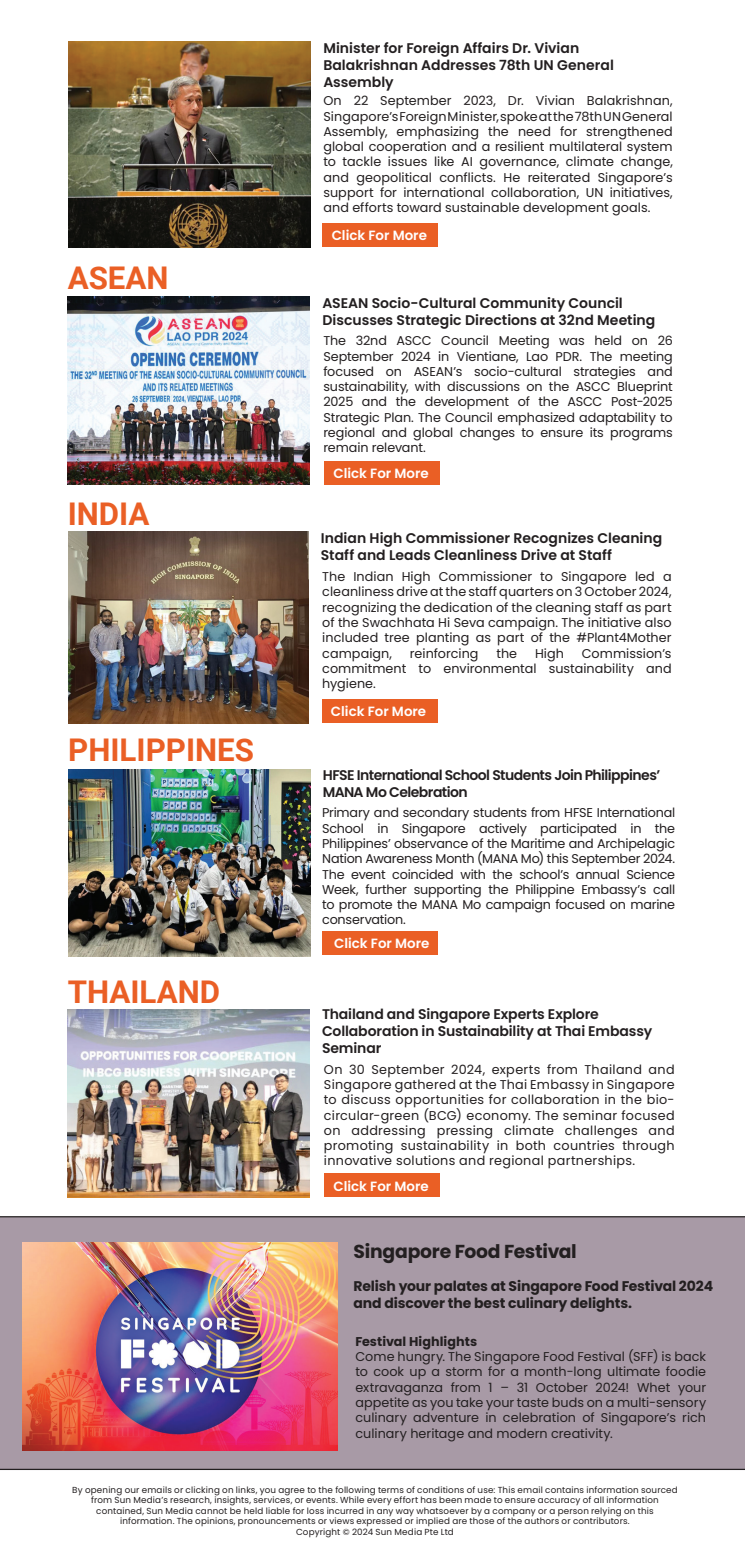
<style>
.page{position:relative;width:745px;height:1549px;background:#fff}
.page>*{position:absolute;margin:0;border:0;box-sizing:border-box;transform-origin:0 0}
.t1{font:700 31.25px "Roboto";color:#ea5f25}
.t2{font:700 18.75px "Poppins";letter-spacing:-.015em;color:#231f20}
.t3{font:600 14px/16.8px "Poppins";letter-spacing:-.005em;color:#231f20}
.t4{font:700 14px/16.8px "Poppins";letter-spacing:-.01em;color:#231f20}
.t5{font:600 14px/16.8px "Poppins";letter-spacing:-.04em;color:#231f20}
.t6{font:600 13.38px "Poppins";color:#fff}
.t7{font:12.75px/15.2px "Poppins";letter-spacing:.005em;color:#231f20;text-align:justify}
.t8{font:700 12.75px "Poppins";letter-spacing:.005em;color:#231f20}
.t9{font:8.75px/10.5px "Poppins";letter-spacing:.02em;color:#231f20;text-align:center}
</style>
<div class="page">
<img style="left:68px;top:1009px;width:241px;height:188px">
<div style="left:324px;top:1173px;width:115px;height:23px;background:#ea5f25"></div>
<img style="left:68px;top:769px;width:242px;height:187px">
<div style="left:322px;top:931px;width:115px;height:23px;background:#ea5f25"></div>
<img style="left:69px;top:41px;width:241px;height:207px">
<div style="left:322px;top:223px;width:115px;height:23px;background:#ea5f25"></div>
<img style="left:68px;top:296px;width:241px;height:188px">
<div style="left:324px;top:461px;width:115px;height:23px;background:#ea5f25"></div>
<img style="left:68px;top:532px;width:240px;height:191px">
<div style="left:322px;top:699px;width:115px;height:23px;background:#ea5f25"></div>
<div style="left:0;top:1216px;width:744px;height:253px;background:#a89aa6"></div>
<img style="left:22px;top:1242px;width:315px;height:208px">
<h1 class="t1" style="left:68px;top:256px;width:102px">ASEAN</h1>
<h1 class="t1" style="left:68px;top:492px;width:83px">INDIA</h1>
<h1 class="t1" style="left:68px;top:727px;width:187px">PHILIPPINES</h1>
<h1 class="t1" style="left:68px;top:969px;width:154px">THAILAND</h1>
<p class="t3" style="left:323px;top:40px;width:292px">Minister for Foreign Affairs Dr. Vivian<br>Balakrishnan Addresses 78th UN General<br>Assembly</p>
<p class="t7" style="left:323px;top:93px;width:351px">On 22 September 2023, Dr. Vivian Balakrishnan, Singapore’s Foreign Minister, spoke at the 78th UN General Assembly, emphasizing the need for strengthened global cooperation and a resilient multilateral system to tackle issues like AI governance, climate change, and geopolitical conflicts. He reiterated Singapore’s support for international collaboration, UN initiatives, and efforts toward sustainable development goals.</p>
<p class="t6" style="left:331px;top:228px;width:97px">Click For More</p>
<p class="t3" style="left:322px;top:294px;width:334px">ASEAN Socio-Cultural Community Council<br>Discusses Strategic Directions at 32nd Meeting</p>
<p class="t7" style="left:323px;top:333px;width:351px">The 32nd ASCC Council Meeting was held on 26<br>September 2024 in Vientiane, Lao PDR. The meeting focused on ASEAN’s socio-cultural strategies and sustainability, with discussions on the ASCC Blueprint 2025 and the development of the ASCC Post-2025<br>Strategic Plan. The Council emphasized adaptability to regional and global changes to ensure its programs remain relevant.</p>
<p class="t6" style="left:333px;top:466px;width:97px">Click For More</p>
<p class="t3" style="left:320px;top:530px;width:343px">Indian High Commissioner Recognizes Cleaning<br>Staff and Leads Cleanliness Drive at Staff</p>
<p class="t7" style="left:322px;top:569px;width:351px">The Indian High Commissioner to Singapore led a cleanliness drive at the staff quarters on 3 October 2024, recognizing the dedication of the cleaning staff as part of the Swachhata Hi Seva campaign. The initiative also included tree planting as part of the #Plant4Mother campaign,</p>
<p class="t7" style="left:409px;top:645px;width:70px">reinforcing</p>
<p class="t7" style="left:496px;top:645px;width:22px">the</p>
<p class="t7" style="left:534px;top:645px;width:30px">High</p>
<p class="t7" style="left:322px;top:645px;width:350px;text-indent:259px">Commission’s commitment to environmental sustainability and hygiene.</p>
<p class="t6" style="left:331px;top:704px;width:97px">Click For More</p>
<p class="t5" style="left:322px;top:766px;width:339px">HFSE International School Students Join Philippines’<br>MANA Mo Celebration</p>
<p class="t7" style="left:322px;top:805px;width:354px">Primary and secondary students from HFSE International School in Singapore actively participated in the Philippines’ observance of the Maritime and Archipelagic Nation Awareness Month (MANA Mo) this September 2024.<br>The event coincided with the school’s annual Science Week, further supporting the Philippine Embassy’s call to promote the MANA Mo campaign focused on marine conservation.</p>
<p class="t6" style="left:334px;top:935px;width:97px">Click For More</p>
<p class="t3" style="left:322px;top:1005px;width:331px">Thailand and Singapore Experts Explore<br>Collaboration in Sustainability at Thai Embassy<br>Seminar</p>
<p class="t7" style="left:324px;top:1061px;width:352px">On 30 September 2024, experts from Thailand and Singapore gathered at the Thai Embassy in Singapore to discuss opportunities for collaboration in the bio&shy;circular-green (BCG) economy. The seminar focused on addressing pressing climate challenges and promoting sustainability in both countries through innovative solutions and regional partnerships.</p>
<p class="t6" style="left:333px;top:1178px;width:97px">Click For More</p>
<h2 class="t2" style="left:353px;top:1240px;width:225px">Singapore Food Festival</h2>
<p class="t4" style="left:353px;top:1278px;width:361px">Relish your palates at Singapore Food Festival 2024 and discover the best culinary delights.</p>
<p class="t8" style="left:355px;top:1333px;width:123px">Festival Highlights</p>
<p class="t7" style="left:355px;top:1348px;width:352px">Come hungry. The Singapore Food Festival (SFF) is back to cook up a storm for a month-long ultimate foodie extravaganza from 1 – 31 October 2024! Whet your appetite as you take your taste buds on a multi-sensory culinary adventure in celebration of Singapore’s rich culinary heritage and modern creativity.</p>
<p class="t9" style="left:72px;top:1484px;width:606px">By opening our emails or clicking on links, you agree to the following terms of conditions of use: This email contains information sourced from Sun Media’s research, insights, services, or events. While every effort has been made to ensure accuracy of all information contained, Sun Media cannot be held liable for loss incurred in any way whatsoever by a company or a person relying on this information. The opinions, pronouncements or views expressed or implied are those of the authors or contributors.<br>Copyright © 2024 Sun Media Pte Ltd</p>
</div>
